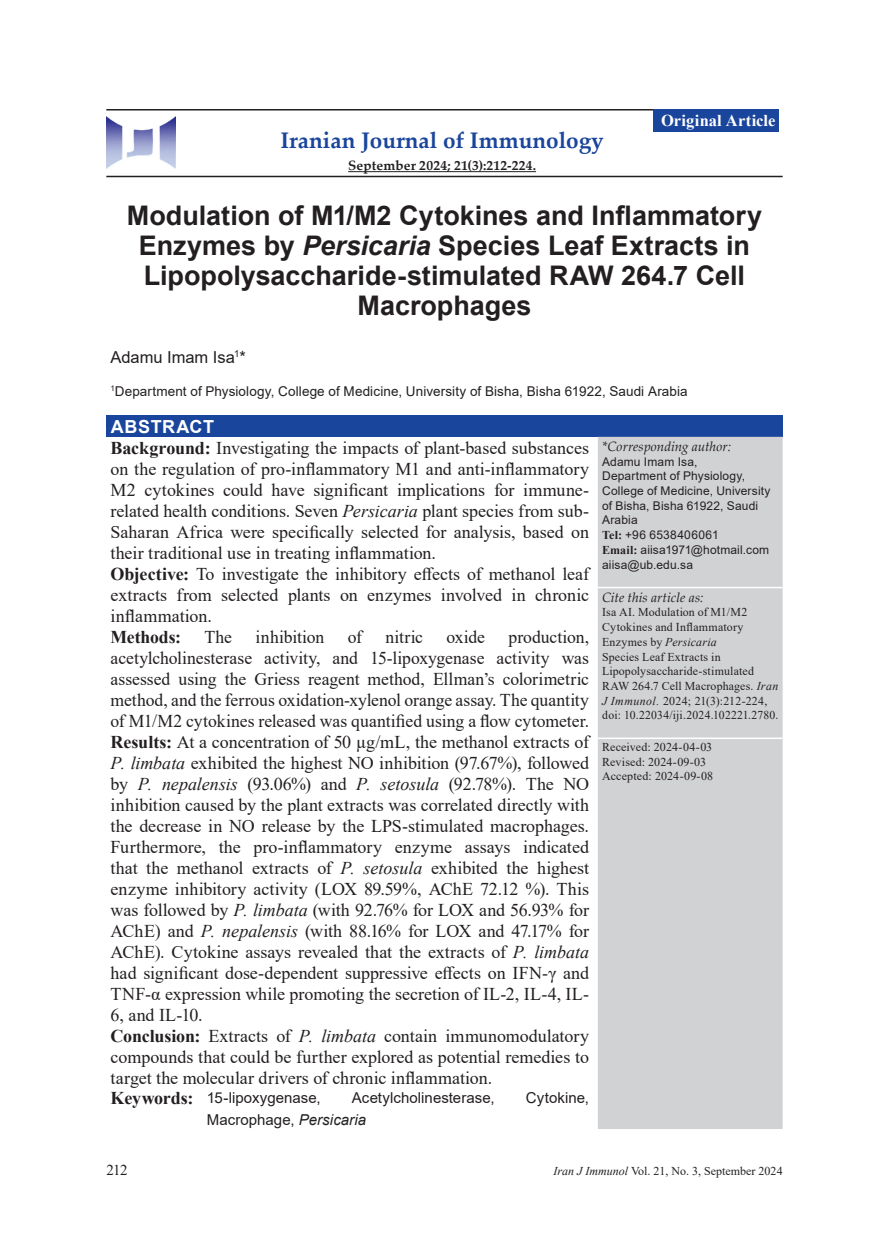
<style>
.page{position:relative;width:889px;height:1242px;background:#fff}
.page>*{position:absolute;margin:0;border:0;box-sizing:border-box;transform-origin:0 0}
.t1{font:700 27px/30px "Arial";color:#231f20;text-align:center}
.t2{font:700 22.5px "Palatino Linotype";color:#1a459c}
.t3{font:18px/21px "Times New Roman";color:#231f20}
.t4{font:700 18px "Arial";letter-spacing:.03em;color:#fff}
.t5{font:700 18px "Times New Roman";letter-spacing:-.005em;color:#231f20}
.t6{font:700 16.5px "Times New Roman";letter-spacing:.01em;color:#fff}
.t7{font:16.5px "Arial";letter-spacing:-.005em;color:#231f20}
.t8{font:15px "Arial";letter-spacing:.005em;color:#231f20}
.t9{font:15px "Times New Roman";color:#231f20}
.t10{font:13.5px "Arial";letter-spacing:.005em;color:#231f20}
.t11{font:italic 13.5px "Palatino Linotype";color:#231f20}
.t12{font:700 13.5px "Palatino Linotype";letter-spacing:.01em;color:#231f20}
.t13{font:12px/14.7px "Times New Roman";letter-spacing:.015em;color:#231f20}
.t14{font:12px/14.7px "Arial";letter-spacing:.01em;color:#231f20}
.s1{font-style:italic}
.s2{font-weight:700}
.s3{font-family:"Times New Roman";font-weight:700}
.s4{font-family:"Times New Roman";font-weight:700;font-size:18px}
</style>
<div class="page">
<div style="left:653px;top:109px;width:126px;height:23px;background:#1a459c"></div>
<hr style="left:106px;top:109px;width:547px;height:1px;background:#231f20">
<hr style="left:106px;top:176px;width:676px;height:1px;background:#231f20">
<div style="left:106px;top:415px;width:676px;height:22px;background:#1a459c"></div>
<div style="left:598px;top:437px;width:184px;height:692px;background:#d1d2d4"></div>
<hr style="left:598px;top:587px;width:184px;height:1px;background:#fff">
<hr style="left:598px;top:737px;width:184px;height:2px;background:#fff">
<img style="left:106px;top:117px;width:69px;height:52px">
<hr style="left:348px;top:171px;width:188px;height:1px;background:#231f20">
<p class="t2" style="left:280px;top:125px;width:325px">Iranian Journal of Immunology</p>
<p class="t12" style="left:348px;top:156px;width:189px">September 2024; 21(3):212-224.</p>
<p class="t6" style="left:661px;top:108px;width:116px">Original Article</p>
<h1 class="t1" style="left:127px;top:201px;width:636px">Modulation of M1/M2 Cytokines and Inflammatory Enzymes by <span class="s1">Persicaria</span> Species Leaf Extracts in Lipopolysaccharide-stimulated RAW 264.7 Cell Macrophages</h1>
<p class="t7" style="left:111px;top:346px;width:137px">Adamu Imam Isa<sup>1</sup>*</p>
<p class="t10" style="left:111px;top:382px;width:578px"><sup>1</sup>Department of Physiology, College of Medicine, University of Bisha, Bisha 61922, Saudi Arabia</p>
<p class="t4" style="left:111px;top:413px;width:105px">ABSTRACT</p>
<p class="t3" style="left:111px;top:436px;width:480px"><span class="s2">Background:</span> Investigating the impacts of plant-based substances on the regulation of pro-inflammatory M1 and anti-inflammatory M2 cytokines could have significant implications for immune&shy;related health conditions. Seven <span class="s1">Persicaria</span> plant species from sub-Saharan Africa were specifically selected for analysis, based on their traditional use in treating inflammation.<br><span class="s2">Objective:</span> To investigate the inhibitory effects of methanol leaf extracts from selected plants on enzymes involved in chronic inflammation.</p>
<p class="t5" style="left:111px;top:623px;width:72px">Methods:</p>
<p class="t3" style="left:204px;top:625px;width:29px">The</p>
<p class="t3" style="left:255px;top:625px;width:70px">inhibition</p>
<p class="t3" style="left:348px;top:625px;width:16px">of</p>
<p class="t3" style="left:385px;top:625px;width:39px">nitric</p>
<p class="t3" style="left:446px;top:625px;width:40px">oxide</p>
<p class="t11" style="left:602px;top:437px;width:130px">*Corresponding author:</p>
<p class="t14" style="left:602px;top:454px;width:170px">Adamu Imam Isa,<br>Department of Physiology,<br>College of Medicine, University of Bisha, Bisha 61922, Saudi<br>Arabia<br><span class="s3">Tel:</span> +96 6538406061<br><span class="s3">Email:</span> aiisa1971@hotmail.com aiisa@ub.edu.sa</p>
<p class="t11" style="left:602px;top:587px;width:103px">Cite this article as:</p>
<p class="t13" style="left:602px;top:604px;width:178px">Isa AI. Modulation of M1/M2<br>Cytokines and Inflammatory<br>Enzymes by <span class="s1">Persicaria<br></span>Species Leaf Extracts in<br>Lipopolysaccharide-stimulated<br>RAW 264.7 Cell Macrophages. <span class="s1">Iran<br>J Immunol.</span> 2024; 21(3):212-224, doi: 10.22034/iji.2024.102221.2780.</p>
<p class="t13" style="left:602px;top:739px;width:113px">Received: 2024-04-03<br>Revised: 2024-09-03<br>Accepted: 2024-09-08</p>
<p class="t3" style="left:111px;top:625px;width:480px;text-indent:398px">production, acetylcholinesterase activity, and 15-lipoxygenase activity was assessed using the Griess reagent method, Ellman’s colorimetric method, and the ferrous oxidation-xylenol orange assay. The quantity of M1/M2 cytokines released was quantified using a flow cytometer.<br><span class="s2">Results:</span> At a concentration of 50 µg/mL, the methanol extracts of <span class="s1">P. limbata</span> exhibited the highest NO inhibition (97.67%), followed by <span class="s1">P. nepalensis</span> (93.06%) and <span class="s1">P. setosula</span> (92.78%). The NO inhibition caused by the plant extracts was correlated directly with the decrease in NO release by the LPS-stimulated macrophages.<br>Furthermore, the pro-inflammatory enzyme assays indicated that the methanol extracts of <span class="s1">P. setosula</span> exhibited the highest enzyme inhibitory activity (LOX 89.59%, AChE 72.12 %). This was followed by <span class="s1">P. limbata</span> (with 92.76% for LOX and 56.93% for AChE) and <span class="s1">P. nepalensis</span> (with 88.16% for LOX and 47.17% for AChE). Cytokine assays revealed that the extracts of <span class="s1">P. limbata </span>had significant dose-dependent suppressive effects on IFN-γ and TNF-α expression while promoting the secretion of IL-2, IL-4, IL-6, and IL-10.<br><span class="s2">Conclusion:</span> Extracts of <span class="s1">P. limbata</span> contain immunomodulatory compounds that could be further explored as potential remedies to target the molecular drivers of chronic inflammation.</p>
<p class="t8" style="left:111px;top:1087px;width:212px"><span class="s4">Keywords:</span> 15-lipoxygenase,</p>
<p class="t8" style="left:352px;top:1087px;width:144px">Acetylcholinesterase,</p>
<p class="t8" style="left:526px;top:1087px;width:65px">Cytokine,</p>
<p class="t8" style="left:207px;top:1109px;width:161px">Macrophage, <span class="s1">Persicaria</span></p>
<p class="t9" style="left:106px;top:1159px;width:23px">212</p>
<p class="t13" style="left:553px;top:1162px;width:231px"><span class="s1">Iran J Immunol</span> Vol. 21, No. 3, September 2024</p>
</div>
